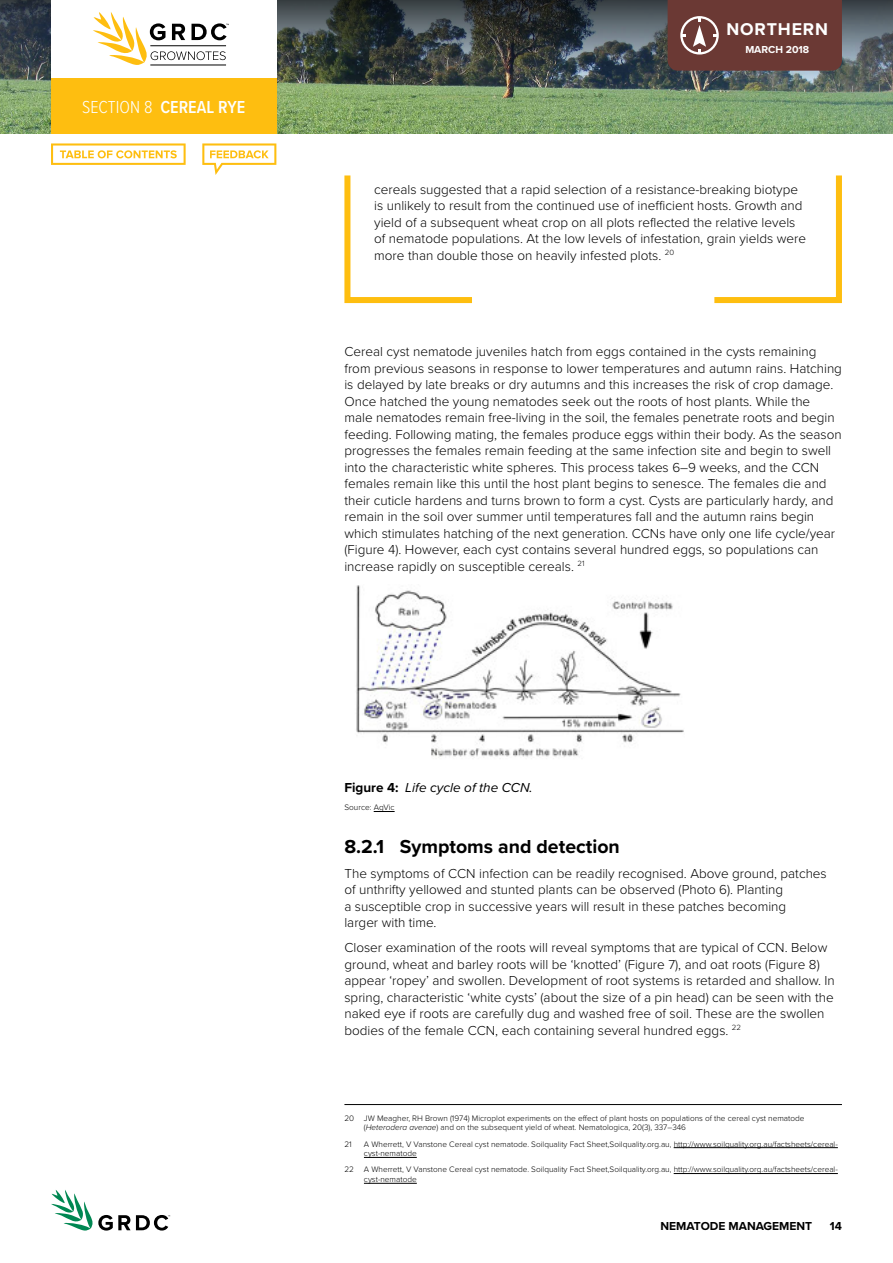
<style>
.page{position:relative;width:893px;height:1263px;background:#fff}
.page>*{position:absolute;margin:0;border:0;box-sizing:border-box;transform-origin:0 0}
.t1{font:700 19.5px "Proxima Nova";color:#000}
.t2{font:300 18px "Proxima Nova Cond";color:#fff}
.t3{font:600 18px "Proxima Nova Cond";color:#fff}
.t4{font:700 17.7px "Proxima Nova";letter-spacing:.05em;color:#fff}
.t5{font:300 13.5px/16.5px "Proxima Nova";color:#000}
.t6{font:italic 13.5px "Proxima Nova";color:#000}
.t7{font:700 12px "Proxima Nova";color:#000}
.t8{font:700 10.5px "Proxima Nova";color:#fff}
.t9{font:300 8.25px/9.8px "Proxima Nova";color:#000}
.s1{font-weight:600}
.s2{font-weight:700;font-style:normal}
.s3{font-style:italic}
</style>
<div class="page">
<img style="left:0;top:117px;width:893px;height:16px">
<img style="left:0;top:0;width:893px;height:117px">
<svg style="left:51px;top:1190px;width:119px;height:41px"></svg>
<div style="left:51px;top:0;width:225px;height:81px;background:#fff"></div>
<div style="left:51px;top:78px;width:225px;height:55px;background:#febe10"></div>
<div style="left:668px;top:0;width:174px;height:71px;background:#6b3934"></div>
<hr style="left:150px;top:65px;width:76px;height:1px;background:#000">
<svg style="left:93px;top:12px;width:136px;height:53px"></svg>
<svg style="left:374px;top:811px;width:21px;height:1px"></svg>
<svg style="left:344px;top:175px;width:128px;height:128px"></svg>
<svg style="left:714px;top:175px;width:128px;height:128px"></svg>
<img style="left:356px;top:585px;width:328px;height:172px">
<hr style="left:344px;top:1104px;width:498px;height:1px;background:#000">
<hr style="left:674px;top:1147px;width:164px;height:1px;background:#000">
<hr style="left:364px;top:1157px;width:53px;height:1px;background:#000">
<hr style="left:674px;top:1173px;width:164px;height:1px;background:#000">
<hr style="left:364px;top:1183px;width:53px;height:1px;background:#000">
<svg style="left:51px;top:143px;width:135px;height:22px"></svg>
<svg style="left:202px;top:143px;width:74px;height:32px"></svg>
<h2 class="t2" style="left:82px;top:94px;width:89px">SECTION 8 <span class="s1">CEREAL</span></h2>
<h2 class="t3" style="left:218px;top:94px;width:10px">RYE</h2>
<h3 class="t4" style="left:726px;top:19px;width:103px">NORTHERN</h3>
<p class="t8" style="left:745px;top:41px;width:65px">MARCH 2018</p>
<p class="t5" style="left:374px;top:180px;width:433px">cereals suggested that a rapid selection of a resistance-breaking biotype is unlikely to result from the continued use of inefficient hosts. Growth and yield of a subsequent wheat crop on all plots reflected the relative levels of nematode populations. At the low levels of infestation, grain yields were more than double those on heavily infested plots. <sup>20</sup></p>
<p class="t5" style="left:344px;top:343px;width:499px">Cereal cyst nematode juveniles hatch from eggs contained in the cysts remaining from previous seasons in response to lower temperatures and autumn rains. Hatching is delayed by late breaks or dry autumns and this increases the risk of crop damage.<br>Once hatched the young nematodes seek out the roots of host plants. While the<br>male nematodes remain free-living in the soil, the females penetrate roots and begin feeding. Following mating, the females produce eggs within their body. As the season progresses the females remain feeding at the same infection site and begin to swell into the characteristic white spheres. This process takes 6–9 weeks, and the CCN females remain like this until the host plant begins to senesce. The females die and their cuticle hardens and turns brown to form a cyst. Cysts are particularly hardy, and remain in the soil over summer until temperatures fall and the autumn rains begin which stimulates hatching of the next generation. CCNs have only one life cycle/year (Figure 4). However, each cyst contains several hundred eggs, so populations can increase rapidly on susceptible cereals. <sup>21</sup></p>
<p class="t6" style="left:344px;top:777px;width:190px"><span class="s2">FIGURE 4:</span> Life cycle of the CCN.</p>
<p class="t9" style="left:344px;top:802px;width:52px">Source: AgVic</p>
<h1 class="t1" style="left:344px;top:832px;width:277px">8.2.1 SYMPTOMS AND DETECTION</h1>
<p class="t5" style="left:344px;top:864px;width:484px">The symptoms of CCN infection can be readily recognised. Above ground, patches of unthrifty yellowed and stunted plants can be observed (Photo 6). Planting<br>a susceptible crop in successive years will result in these patches becoming<br>larger with time.</p>
<p class="t5" style="left:344px;top:939px;width:492px">Closer examination of the roots will reveal symptoms that are typical of CCN. Below ground, wheat and barley roots will be ‘knotted’ (Figure 7), and oat roots (Figure 8) appear ‘ropey’ and swollen. Development of root systems is retarded and shallow. In spring, characteristic ‘white cysts’ (about the size of a pin head) can be seen with the naked eye if roots are carefully dug and washed free of soil. These are the swollen bodies of the female CCN, each containing several hundred eggs. <sup>22</sup></p>
<p class="t9" style="left:364px;top:1112px;width:442px;text-indent:-20px">20 JW Meagher, RH Brown (1974) Microplot experiments on the effect of plant hosts on populations of the cereal cyst nematode (<span class="s3">Heterodera avenae</span>) and on the subsequent yield of wheat. Nematologica, 20(3), 337–346</p>
<p class="t9" style="left:344px;top:1138px;width:9px">21</p>
<p class="t9" style="left:364px;top:1138px;width:475px">A Wherrett, V Vanstone Cereal cyst nematode. Soilquality Fact Sheet,Soilquality.org.au, http://www.soilquality.org.au/factsheets/cereal&shy;cyst-nematode</p>
<p class="t9" style="left:364px;top:1164px;width:475px;text-indent:-20px">22 A Wherrett, V Vanstone Cereal cyst nematode. Soilquality Fact Sheet,Soilquality.org.au, http://www.soilquality.org.au/factsheets/cereal&shy;cyst-nematode</p>
<p class="t7" style="left:660px;top:1217px;width:153px">NEMATODE MANAGEMENT</p>
<p class="t7" style="left:830px;top:1217px;width:14px">14</p>
</div>
